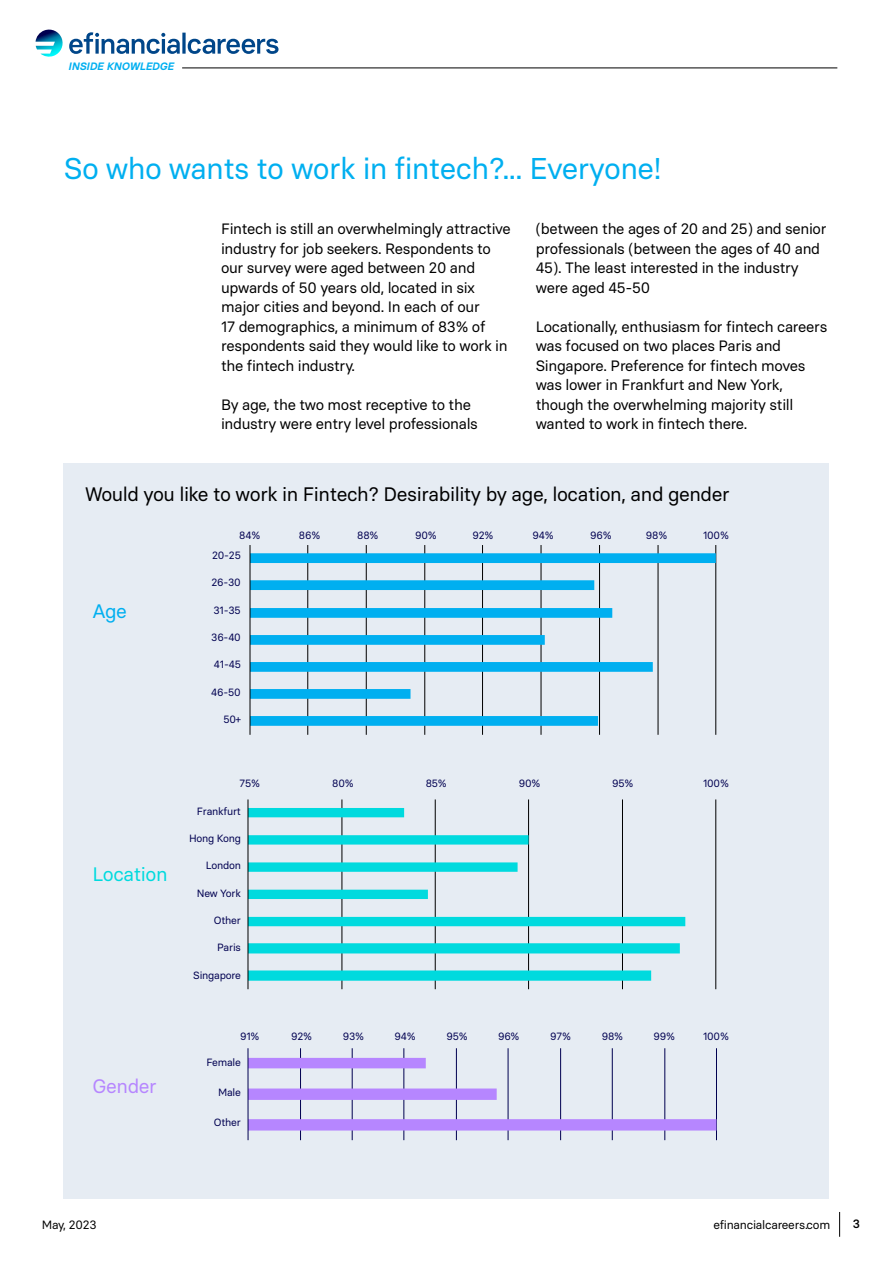
<style>
.page{position:relative;width:893px;height:1263px;background:#fff}
.page>*{position:absolute;margin:0;border:0;box-sizing:border-box;transform-origin:0 0}
.t1{font:30px "Basier Square";letter-spacing:-.02em;color:#00aff0}
.t2{font:19.5px "Basier Square";letter-spacing:-.02em;color:#000}
.t3{font:19.5px "Basier Square";letter-spacing:-.02em;color:#00dade}
.t4{font:19.5px "Basier Square";letter-spacing:-.02em;color:#b686ff}
.t5{font:19.5px "Basier Square";color:#00aff0}
.t6{font:15px/19.5px "Basier Square";letter-spacing:-.02em;color:#000}
.t7{font:12px "Basier Square";letter-spacing:-.02em;color:#000}
.t8{font:500 12px "Basier Square";color:#000}
.t9{font:italic 600 10.65px "Basier Square";color:#00aff0}
.t10{font:10.5px "Basier Square";letter-spacing:-.02em;color:#000050}
</style>
<div class="page">
<svg style="left:839px;top:1212px;width:1px;height:25px"></svg>
<hr style="left:182px;top:68px;width:655px;height:1px;background:#000">
<svg style="left:36px;top:29px;width:243px;height:28px"></svg>
<div style="left:64px;top:463px;width:765px;height:736px;background:#e6ecf3"></div>
<hr style="left:715px;top:545px;width:1px;height:190px;background:#000">
<hr style="left:658px;top:545px;width:1px;height:190px;background:#000">
<hr style="left:599px;top:545px;width:1px;height:190px;background:#000">
<hr style="left:541px;top:545px;width:1px;height:190px;background:#000">
<hr style="left:482px;top:545px;width:1px;height:190px;background:#000">
<hr style="left:424px;top:545px;width:1px;height:190px;background:#000">
<hr style="left:366px;top:545px;width:1px;height:190px;background:#000">
<hr style="left:307px;top:545px;width:1px;height:190px;background:#000">
<svg style="left:251px;top:553px;width:465px;height:173px"></svg>
<hr style="left:250px;top:545px;width:1px;height:190px;background:#000">
<hr style="left:715px;top:799px;width:1px;height:190px;background:#000">
<hr style="left:622px;top:799px;width:1px;height:190px;background:#000">
<hr style="left:528px;top:799px;width:1px;height:190px;background:#000">
<hr style="left:435px;top:799px;width:1px;height:190px;background:#000">
<hr style="left:342px;top:799px;width:1px;height:190px;background:#000">
<svg style="left:249px;top:808px;width:436px;height:173px"></svg>
<hr style="left:248px;top:799px;width:1px;height:190px;background:#000">
<hr style="left:716px;top:1048px;width:1px;height:92px;background:#000050">
<hr style="left:665px;top:1048px;width:1px;height:92px;background:#000050">
<hr style="left:612px;top:1048px;width:1px;height:92px;background:#000050">
<hr style="left:560px;top:1048px;width:1px;height:92px;background:#000050">
<hr style="left:508px;top:1048px;width:1px;height:92px;background:#000050">
<hr style="left:456px;top:1048px;width:1px;height:92px;background:#000050">
<hr style="left:404px;top:1048px;width:1px;height:92px;background:#000050">
<hr style="left:352px;top:1048px;width:1px;height:92px;background:#000050">
<hr style="left:300px;top:1048px;width:1px;height:92px;background:#000050">
<svg style="left:249px;top:1058px;width:467px;height:72px"></svg>
<hr style="left:248px;top:1048px;width:1px;height:92px;background:#000050">
<p class="t9" style="left:68px;top:60px;width:107px">INSIDE KNOWLEDGE</p>
<h1 class="t1" style="left:64px;top:150px;width:600px">So who wants to work in fintech?... Everyone!</h1>
<p class="t6" style="left:221px;top:219px;width:291px">Fintech is still an overwhelmingly attractive industry for job seekers. Respondents to our survey were aged between 20 and upwards of 50 years old, located in six major cities and beyond. In each of our<br>17 demographics, a minimum of 83% of respondents said they would like to work in the fintech industry.</p>
<p class="t6" style="left:221px;top:394px;width:258px">By age, the two most receptive to the industry were entry level professionals</p>
<p class="t6" style="left:536px;top:219px;width:292px">(between the ages of 20 and 25) and senior professionals (between the ages of 40 and 45). The least interested in the industry were aged 45-50</p>
<p class="t6" style="left:536px;top:316px;width:293px">Locationally, enthusiasm for fintech careers was focused on two places Paris and Singapore. Preference for fintech moves was lower in Frankfurt and New York, though the overwhelming majority still wanted to work in fintech there.</p>
<h2 class="t2" style="left:85px;top:482px;width:646px">Would you like to work in Fintech? Desirability by age, location, and gender</h2>
<h2 class="t5" style="left:92px;top:599px;width:36px">Age</h2>
<h2 class="t3" style="left:92px;top:862px;width:77px">Location</h2>
<h2 class="t4" style="left:92px;top:1074px;width:66px">Gender</h2>
<p class="t10" style="left:239px;top:529px;width:23px">84%</p>
<p class="t10" style="left:212px;top:549px;width:30px">20-25</p>
<p class="t10" style="left:211px;top:576px;width:31px">26-30</p>
<p class="t10" style="left:213px;top:603px;width:29px">31-35</p>
<p class="t10" style="left:211px;top:631px;width:31px">36-40</p>
<p class="t10" style="left:214px;top:658px;width:29px">41-45</p>
<p class="t10" style="left:211px;top:685px;width:31px">46-50</p>
<p class="t10" style="left:223px;top:713px;width:19px">50+</p>
<p class="t10" style="left:240px;top:776px;width:22px">75%</p>
<p class="t10" style="left:197px;top:804px;width:46px">Frankfurt</p>
<p class="t10" style="left:189px;top:832px;width:53px">Hong Kong</p>
<p class="t10" style="left:206px;top:859px;width:37px">London</p>
<p class="t10" style="left:197px;top:886px;width:46px">New York</p>
<p class="t10" style="left:214px;top:914px;width:29px">Other</p>
<p class="t10" style="left:217px;top:941px;width:25px">Paris</p>
<p class="t10" style="left:193px;top:968px;width:49px">Singapore</p>
<p class="t10" style="left:240px;top:1030px;width:21px">91%</p>
<p class="t10" style="left:206px;top:1056px;width:36px">Female</p>
<p class="t10" style="left:218px;top:1086px;width:24px">Male</p>
<p class="t10" style="left:214px;top:1116px;width:29px">Other</p>
<p class="t10" style="left:299px;top:529px;width:23px">86%</p>
<p class="t10" style="left:357px;top:529px;width:23px">88%</p>
<p class="t10" style="left:415px;top:529px;width:23px">90%</p>
<p class="t10" style="left:472px;top:529px;width:23px">92%</p>
<p class="t10" style="left:532px;top:529px;width:23px">94%</p>
<p class="t10" style="left:590px;top:529px;width:23px">96%</p>
<p class="t10" style="left:646px;top:529px;width:23px">98%</p>
<p class="t10" style="left:703px;top:529px;width:27px">100%</p>
<p class="t10" style="left:332px;top:776px;width:23px">80%</p>
<p class="t10" style="left:426px;top:776px;width:23px">85%</p>
<p class="t10" style="left:519px;top:776px;width:23px">90%</p>
<p class="t10" style="left:612px;top:776px;width:23px">95%</p>
<p class="t10" style="left:703px;top:776px;width:27px">100%</p>
<p class="t10" style="left:291px;top:1030px;width:23px">92%</p>
<p class="t10" style="left:343px;top:1030px;width:23px">93%</p>
<p class="t10" style="left:395px;top:1030px;width:23px">94%</p>
<p class="t10" style="left:446px;top:1030px;width:23px">95%</p>
<p class="t10" style="left:498px;top:1030px;width:23px">96%</p>
<p class="t10" style="left:550px;top:1030px;width:22px">97%</p>
<p class="t10" style="left:602px;top:1030px;width:23px">98%</p>
<p class="t10" style="left:653px;top:1030px;width:23px">99%</p>
<p class="t10" style="left:703px;top:1030px;width:27px">100%</p>
<p class="t7" style="left:42px;top:1217px;width:56px">May, 2023</p>
<p class="t7" style="left:713px;top:1217px;width:118px">efinancialcareers.com</p>
<p class="t8" style="left:853px;top:1216px;width:9px">3</p>
</div>
